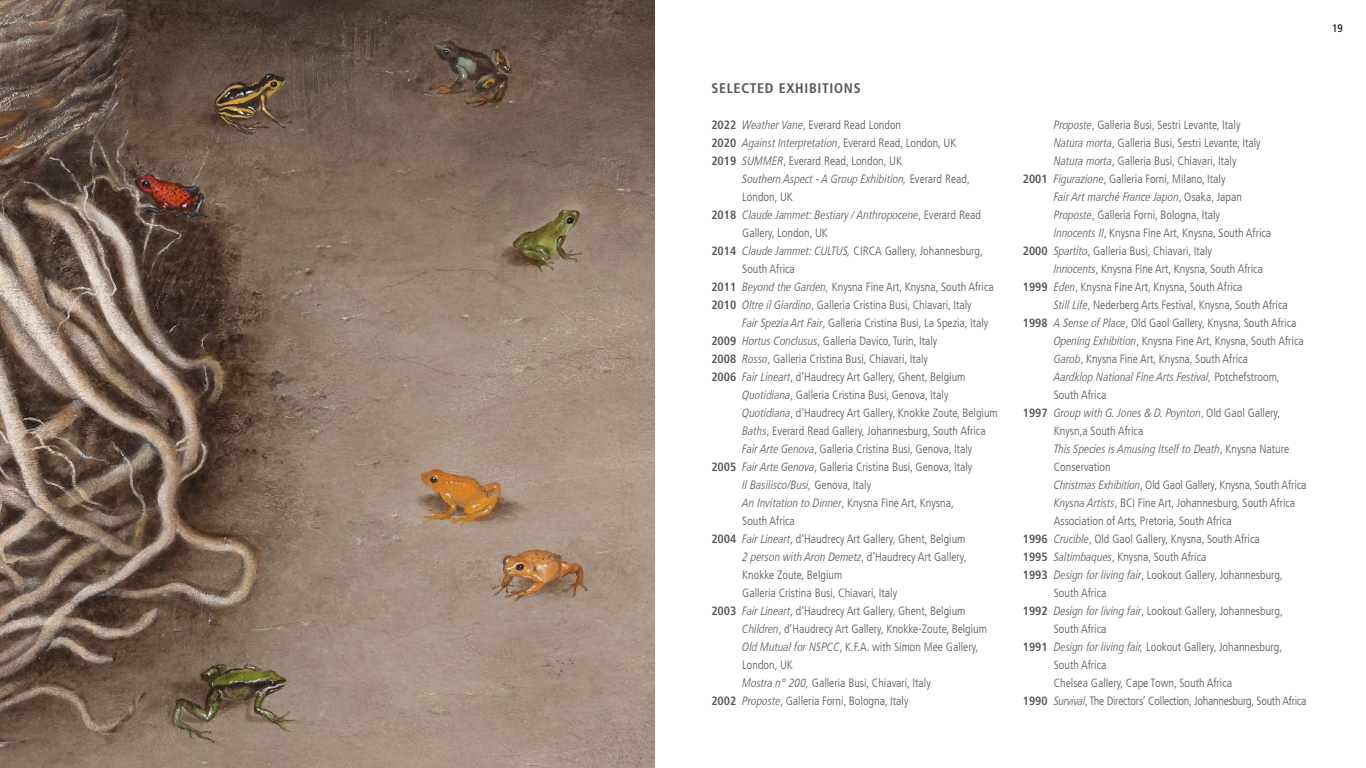
<style>
.page{position:relative;width:1366px;height:768px;background:#fff}
.page>*{position:absolute;margin:0;border:0;box-sizing:border-box;transform-origin:0 0}
.t1{font:700 condensed 14px "Frutiger LT Com";letter-spacing:.05em;color:#58595b}
.t2{font:300 condensed 12px/18px "Frutiger LT Com";color:#58595b}
.t3{font:italic 300 condensed 12px "Frutiger LT Com";color:#58595b}
.t4{font:300 condensed 12px "Frutiger LT Com";letter-spacing:-.02em;color:#58595b}
.t5{font:condensed 11px "Frutiger LT Com";color:#000}
.s1{font-weight:700}
.s2{font-style:italic}
.s3{font-style:normal}
.s4{font-weight:700;font-style:normal}
</style>
<div class="page">
<img style="left:0;top:0;width:655px;height:768px">
<p class="t1" style="left:711px;top:79px;width:151px">SELECTED EXHIBITIONS</p>
<p class="t2" style="left:711px;top:115px;width:247px"><span class="s1">2022</span> <span class="s2">Weather Vane</span>, Everard Read London<br><span class="s1">2020</span> <span class="s2">Against Interpretation</span>, Everard Read, London, UK<br><span class="s1">2019</span> <span class="s2">SUMMER</span>, Everard Read, London, UK</p>
<p class="t3" style="left:742px;top:171px;width:229px">Southern Aspect - A Group Exhibition, <span class="s3">Everard Read,</span></p>
<p class="t2" style="left:742px;top:187px;width:52px">London, UK</p>
<p class="t3" style="left:711px;top:207px;width:271px"><span class="s4">2018</span> Claude Jammet: Bestiary / Anthropocene<span class="s3">, Everard Read</span></p>
<p class="t2" style="left:742px;top:223px;width:87px">Gallery, London, UK</p>
<p class="t2" style="left:711px;top:241px;width:273px"><span class="s1">2014</span> <span class="s2">Claude Jammet: CULTUS,</span> CIRCA Gallery, Johannesburg,</p>
<p class="t2" style="left:742px;top:259px;width:54px">South Africa</p>
<p class="t2" style="left:711px;top:277px;width:284px"><span class="s1">2011</span> <span class="s2">Beyond the Garden,</span> Knysna Fine Art, Knysna, South Africa</p>
<p class="t2" style="left:711px;top:295px;width:262px"><span class="s1">2010</span> <span class="s2">Oltre il Giardino</span>, Galleria Cristina Busi, Chiavari, Italy</p>
<p class="t2" style="left:742px;top:313px;width:248px"><span class="s2">Fair Spezia Art Fair</span>, Galleria Cristina Busi, La Spezia, Italy</p>
<p class="t2" style="left:711px;top:331px;width:228px"><span class="s1">2009</span> <span class="s2">Hortus Conclusus</span>, Galleria Davico, Turin, Italy</p>
<p class="t2" style="left:711px;top:349px;width:218px"><span class="s1">2008</span> <span class="s2">Rosso</span>, Galleria Cristina Busi, Chiavari, Italy</p>
<p class="t2" style="left:711px;top:367px;width:256px"><span class="s1">2006</span> <span class="s2">Fair Lineart</span>, d’Haudrecy Art Gallery, Ghent, Belgium</p>
<p class="t2" style="left:742px;top:385px;width:208px"><span class="s2">Quotidiana</span>, Galleria Cristina Busi, Genova, Italy</p>
<p class="t2" style="left:742px;top:403px;width:257px"><span class="s2">Quotidiana</span>, d’Haudrecy Art Gallery, Knokke Zoute, Belgium</p>
<p class="t2" style="left:742px;top:421px;width:245px"><span class="s2">Baths</span>, Everard Read Gallery, Johannesburg, South Africa</p>
<p class="t2" style="left:742px;top:439px;width:232px"><span class="s2">Fair Arte Genova</span>, Galleria Cristina Busi, Genova, Italy</p>
<p class="t2" style="left:711px;top:457px;width:262px"><span class="s1">2005</span> <span class="s2">Fair Arte Genova</span>, Galleria Cristina Busi, Genova, Italy</p>
<p class="t3" style="left:742px;top:477px;width:130px">Il Basilisco/Busi, <span class="s3">Genova, Italy</span></p>
<p class="t2" style="left:742px;top:493px;width:213px"><span class="s2">An Invitation to Dinner</span>, Knysna Fine Art, Knysna,</p>
<p class="t2" style="left:742px;top:511px;width:54px">South Africa</p>
<p class="t2" style="left:711px;top:529px;width:256px"><span class="s1">2004</span> <span class="s2">Fair Lineart</span>, d’Haudrecy Art Gallery, Ghent, Belgium</p>
<p class="t2" style="left:742px;top:547px;width:226px"><span class="s2">2 person with Aron Demetz</span>, d’Haudrecy Art Gallery,</p>
<p class="t2" style="left:742px;top:565px;width:102px">Knokke Zoute, Belgium</p>
<p class="t2" style="left:742px;top:583px;width:156px">Galleria Cristina Busi, Chiavari, Italy</p>
<p class="t2" style="left:711px;top:601px;width:256px"><span class="s1">2003</span> <span class="s2">Fair Lineart</span>, d’Haudrecy Art Gallery, Ghent, Belgium</p>
<p class="t2" style="left:742px;top:619px;width:246px"><span class="s2">Children</span>, d’Haudrecy Art Gallery, Knokke-Zoute, Belgium</p>
<p class="t2" style="left:742px;top:637px;width:238px"><span class="s2">Old Mutual for NSPCC</span>, K.F.A. with Simon Mee Gallery,</p>
<p class="t2" style="left:742px;top:655px;width:52px">London, UK</p>
<p class="t2" style="left:742px;top:673px;width:190px"><span class="s2">Mostra n° 200,</span> Galleria Busi, Chiavari, Italy</p>
<p class="t2" style="left:711px;top:691px;width:199px"><span class="s1">2002</span> <span class="s2">Proposte</span>, Galleria Forni, Bologna, Italy</p>
<p class="t2" style="left:1054px;top:115px;width:188px"><span class="s2">Proposte</span>, Galleria Busi, Sestri Levante, Italy</p>
<p class="t2" style="left:1054px;top:133px;width:208px"><span class="s2">Natura morta</span>, Galleria Busi, Sestri Levante, Italy</p>
<p class="t2" style="left:1054px;top:151px;width:184px"><span class="s2">Natura morta</span>, Galleria Busi, Chiavari, Italy</p>
<p class="t2" style="left:1023px;top:169px;width:204px"><span class="s1">2001</span> <span class="s2">Figurazione</span>, Galleria Forni, Milano, Italy</p>
<p class="t3" style="left:1054px;top:189px;width:190px">Fair Art marché France Japon<span class="s3">, Osaka, Japan</span></p>
<p class="t2" style="left:1054px;top:205px;width:168px"><span class="s2">Proposte</span>, Galleria Forni, Bologna, Italy</p>
<p class="t2" style="left:1054px;top:223px;width:219px"><span class="s2">Innocents II</span>, Knysna Fine Art, Knysna, South Africa</p>
<p class="t2" style="left:1023px;top:241px;width:191px"><span class="s1">2000</span> <span class="s2">Spartito</span>, Galleria Busi, Chiavari, Italy</p>
<p class="t2" style="left:1054px;top:259px;width:211px"><span class="s2">Innocents</span>, Knysna Fine Art, Knysna, South Africa</p>
<p class="t2" style="left:1023px;top:277px;width:221px"><span class="s1">1999</span> <span class="s2">Eden</span>, Knysna Fine Art, Knysna, South Africa</p>
<p class="t2" style="left:1054px;top:295px;width:236px"><span class="s2">Still Life</span>, Nederberg Arts Festival, Knysna, South Africa</p>
<p class="t2" style="left:1023px;top:313px;width:275px"><span class="s1">1998</span> <span class="s2">A Sense of Place</span>, Old Gaol Gallery, Knysna, South Africa</p>
<p class="t2" style="left:1054px;top:331px;width:251px"><span class="s2">Opening Exhibition</span>, Knysna Fine Art, Knysna, South Africa</p>
<p class="t2" style="left:1054px;top:349px;width:196px"><span class="s2">Garob</span>, Knysna Fine Art, Knysna, South Africa</p>
<p class="t3" style="left:1054px;top:369px;width:228px">Aardklop National Fine Arts Festival, <span class="s3">Potchefstroom,</span></p>
<p class="t2" style="left:1054px;top:385px;width:54px">South Africa</p>
<p class="t3" style="left:1023px;top:405px;width:259px"><span class="s4">1997</span> Group with G. Jones &amp; D. Poynton<span class="s3">, Old Gaol Gallery,</span></p>
<p class="t2" style="left:1054px;top:421px;width:91px">Knysn,a South Africa</p>
<p class="t3" style="left:1054px;top:441px;width:237px">This Species is Amusing Itself to Death<span class="s3">, Knysna Nature</span></p>
<p class="t2" style="left:1054px;top:457px;width:58px">Conservation</p>
<p class="t2" style="left:1054px;top:475px;width:254px"><span class="s2">Christmas Exhibition</span>, Old Gaol Gallery, Knysna, South Africa</p>
<p class="t2" style="left:1054px;top:493px;width:243px"><span class="s2">Knysna Artists</span>, BCI Fine Art, Johannesburg, South Africa</p>
<p class="t2" style="left:1054px;top:511px;width:180px">Association of Arts, Pretoria, South Africa</p>
<p class="t2" style="left:1023px;top:529px;width:239px"><span class="s1">1996</span> <span class="s2">Crucible</span>, Old Gaol Gallery, Knysna, South Africa</p>
<p class="t2" style="left:1023px;top:547px;width:185px"><span class="s1">1995</span> <span class="s2">Saltimbaques</span>, Knysna, South Africa</p>
<p class="t2" style="left:1023px;top:565px;width:262px"><span class="s1">1993</span> <span class="s2">Design for living fair</span>, Lookout Gallery, Johannesburg,</p>
<p class="t2" style="left:1054px;top:583px;width:54px">South Africa</p>
<p class="t2" style="left:1023px;top:601px;width:262px"><span class="s1">1992</span> <span class="s2">Design for living fair</span>, Lookout Gallery, Johannesburg,</p>
<p class="t2" style="left:1054px;top:619px;width:54px">South Africa</p>
<p class="t2" style="left:1023px;top:637px;width:261px"><span class="s1">1991</span> <span class="s2">Design for living fair,</span> Lookout Gallery, Johannesburg,</p>
<p class="t2" style="left:1054px;top:655px;width:54px">South Africa</p>
<p class="t2" style="left:1054px;top:673px;width:180px">Chelsea Gallery, Cape Town, South Africa</p>
<p class="t4" style="left:1023px;top:693px;width:285px"><span class="s1">1990</span> <span class="s2">Survival</span>, The Directors’ Collection, Johannesburg, South Africa</p>
<p class="t5" style="left:1332px;top:22px;width:12px">19</p>
</div>
